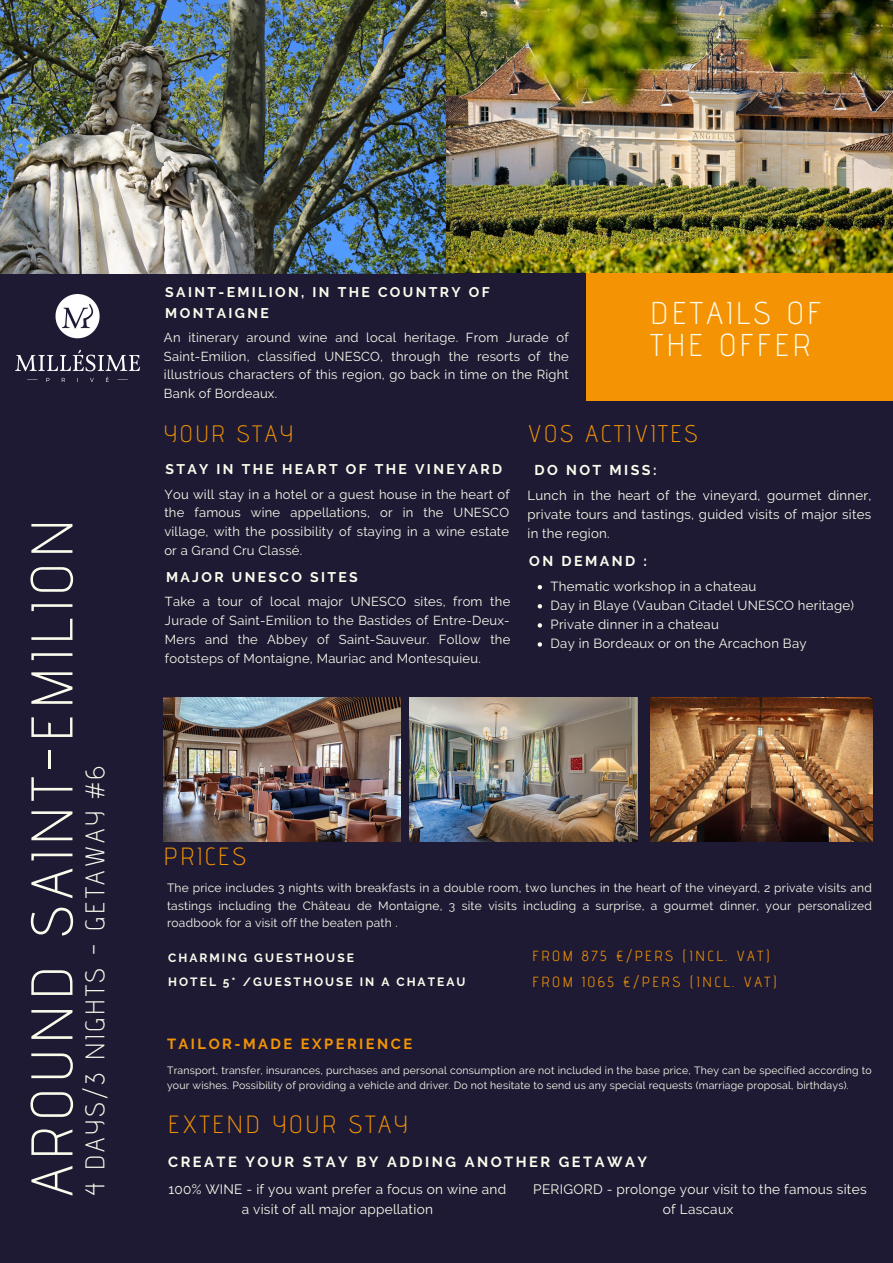
<style>
.page{position:relative;width:893px;height:1263px;background:#fff}
.page>*{position:absolute;margin:0;border:0;box-sizing:border-box;transform-origin:0 0}
.t1{font:300 58.65px "Advent Pro";letter-spacing:.1em;color:#fcfced}
.t2{font:300 31.5px/31.7px "Advent Pro";letter-spacing:.11em;color:#fcfced}
.t3{font:300 27px "Advent Pro";letter-spacing:.1em;color:#fcfced}
.t4{font:300 24.9px "Advent Pro";letter-spacing:.11em;color:#f49404}
.t5{font:300 24.15px "Advent Pro";letter-spacing:.11em;color:#f49404}
.t6{font:300 23.7px "Advent Pro";letter-spacing:.11em;color:#f49404}
.t7{font:14.62px/26.2px "Advent Pro";letter-spacing:.17em;color:#f49404}
.t8{font:700 14.62px "Raleway";letter-spacing:.17em;color:#fcfced}
.t9{font:700 14.62px "Raleway";letter-spacing:.17em;color:#f49404}
.t10{font:700 14.25px "Raleway";letter-spacing:.17em;color:#fcfced}
.t11{font:700 13.95px/20.2px "Raleway";letter-spacing:.17em;color:#fcfced}
.t12{font:13.58px/19.6px "Raleway";letter-spacing:.02em;color:#fcfced;text-align:center}
.t13{font:13.2px/19px "Raleway";letter-spacing:.02em;color:#fcfced;text-align:justify}
.t14{font:12.98px/18.8px "Raleway";letter-spacing:.02em;color:#fcfced;text-align:justify}
.t15{font:12px/17.5px "Raleway";letter-spacing:.02em;color:#fcfced;text-align:justify}
.t16{font:700 12px/24.8px "Raleway";letter-spacing:.17em;color:#fcfced}
.t17{font:10.5px/15.2px "Raleway";letter-spacing:.02em;color:#fcfced}
</style>
<div class="page">
<div style="left:0;top:218px;width:893px;height:1045px;background:#1e1a34"></div>
<div style="left:586px;top:273px;width:307px;height:127px;background:#f49404"></div>
<img style="left:0;top:0;width:456px;height:274px">
<img style="left:447px;top:0;width:446px;height:272px">
<img style="left:164px;top:697px;width:237px;height:144px">
<img style="left:410px;top:697px;width:228px;height:144px">
<img style="left:650px;top:697px;width:222px;height:144px">
<img style="left:16px;top:294px;width:124px;height:87px">
<svg style="left:537px;top:585px;width:5px;height:4px"></svg>
<svg style="left:537px;top:604px;width:5px;height:4px"></svg>
<svg style="left:537px;top:623px;width:5px;height:5px"></svg>
<svg style="left:537px;top:642px;width:5px;height:5px"></svg>
<h1 class="t1" style="left:16px;top:1196px;width:678px;rotate:-90deg">AROUND SAINT-EMILION</h1>
<h3 class="t3" style="left:79px;top:1196px;width:431px;rotate:-90deg">4 DAYS/3 NIGHTS - GETAWAY #6</h3>
<p class="t11" style="left:165px;top:282px;width:326px">SAINT-EMILION, IN THE COUNTRY OF<br>MONTAIGNE</p>
<p class="t14" style="left:164px;top:328px;width:406px">An itinerary around wine and local heritage. From Jurade of Saint-Emilion, classified UNESCO, through the resorts of the illustrious characters of this region, go back in time on the Right Bank of Bordeaux.</p>
<h2 class="t2" style="left:650px;top:297px;width:173px">DETAILS OF<br>THE OFFER</h2>
<h3 class="t6" style="left:164px;top:419px;width:131px">YOUR STAY</h3>
<p class="t11" style="left:165px;top:459px;width:338px">STAY IN THE HEART OF THE VINEYARD</p>
<p class="t14" style="left:164px;top:485px;width:347px">You will stay in a hotel or a guest house in the heart of the famous wine appellations, or in the UNESCO village, with the possibility of staying in a wine estate or a Grand Cru Classé.</p>
<p class="t11" style="left:166px;top:567px;width:193px">MAJOR UNESCO SITES</p>
<p class="t14" style="left:165px;top:592px;width:347px">Take a tour of local major UNESCO sites, from the Jurade of Saint-Emilion to the Bastides of Entre-Deux-Mers and the Abbey of Saint-Sauveur. Follow the footsteps of Montaigne, Mauriac and Montesquieu.</p>
<h3 class="t5" style="left:527px;top:419px;width:172px">VOS ACTIVITES</h3>
<p class="t10" style="left:534px;top:461px;width:124px">DO NOT MISS:</p>
<p class="t13" style="left:527px;top:485px;width:345px">Lunch in the heart of the vineyard, gourmet dinner, private tours and tastings, guided visits of major sites in the region.</p>
<p class="t10" style="left:529px;top:553px;width:119px">ON DEMAND :</p>
<p class="t13" style="left:550px;top:577px;width:305px;text-align:left">Thematic workshop in a chateau<br>Day in Blaye (Vauban Citadel UNESCO heritage)<br>Private dinner in a chateau<br>Day in Bordeaux or on the Arcachon Bay</p>
<h3 class="t4" style="left:164px;top:840px;width:84px">PRICES</h3>
<p class="t15" style="left:167px;top:879px;width:706px">The price includes 3 nights with breakfasts in a double room, two lunches in the heart of the vineyard, 2 private visits and tastings including the Château de Montaigne, 3 site visits including a surprise, a gourmet dinner, your personalized roadbook for a visit off the beaten path .</p>
<p class="t16" style="left:168px;top:945px;width:299px">CHARMING GUESTHOUSE<br>HOTEL 5* /GUESTHOUSE IN A CHATEAU</p>
<p class="t7" style="left:532px;top:943px;width:246px">FROM 875 €/PERS (INCL. VAT)<br>FROM 1065 €/PERS (INCL. VAT)</p>
<p class="t9" style="left:167px;top:1035px;width:247px">TAILOR-MADE EXPERIENCE</p>
<p class="t17" style="left:167px;top:1063px;width:706px">Transport, transfer, insurances, purchases and personal consumption are not included in the base price, They can be specified according to your wishes. Possibility of providing a vehicle and driver. Do not hesitate to send us any special requests (marriage proposal, birthdays).</p>
<h3 class="t4" style="left:168px;top:1108px;width:241px">EXTEND YOUR STAY</h3>
<p class="t8" style="left:168px;top:1153px;width:480px">CREATE YOUR STAY BY ADDING ANOTHER GETAWAY</p>
<p class="t12" style="left:168px;top:1179px;width:339px">100% WINE - if you want prefer a focus on wine and a visit of all major appellation</p>
<p class="t12" style="left:533px;top:1179px;width:335px">PERIGORD - prolonge your visit to the famous sites of Lascaux</p>
</div>
